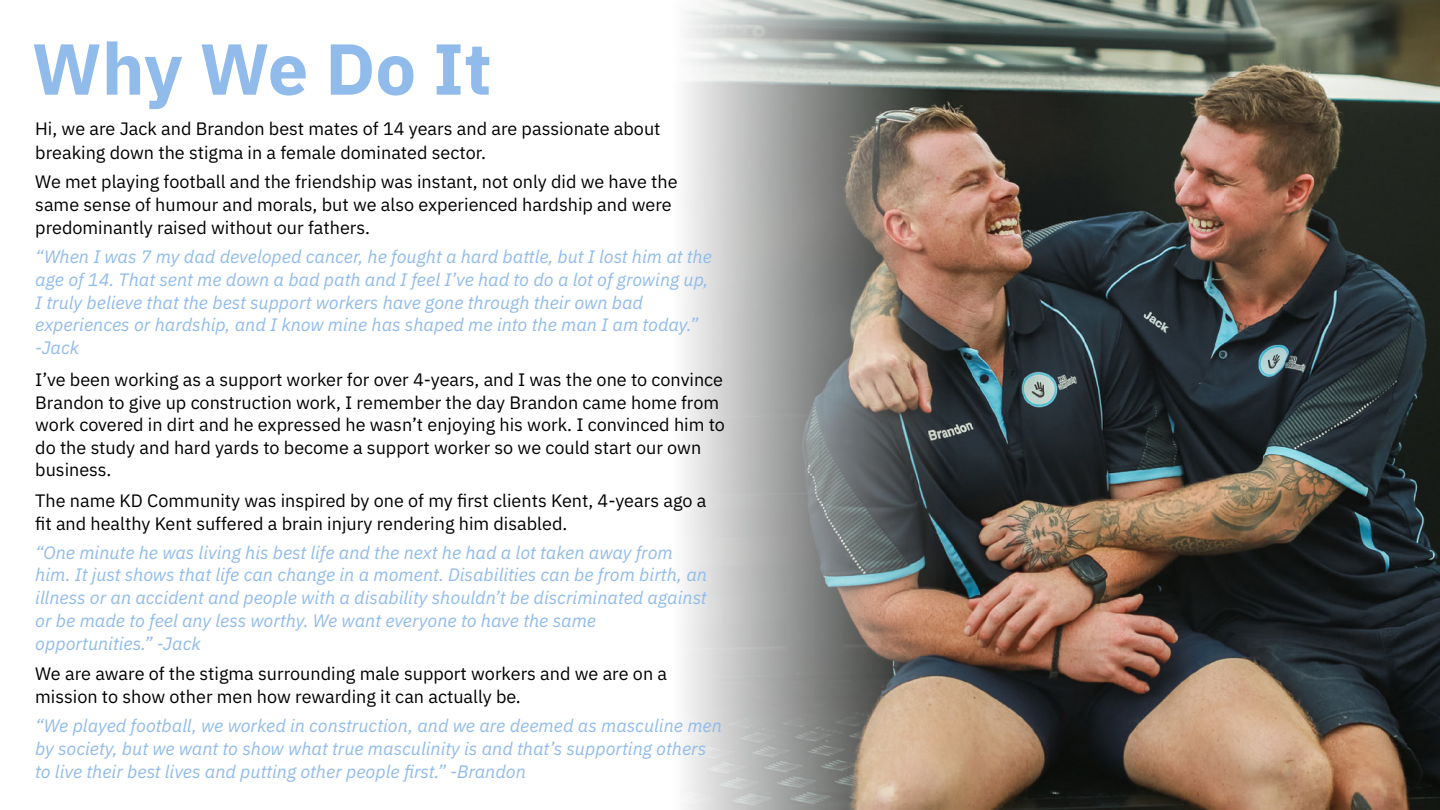
<style>
.page{position:relative;width:1440px;height:810px;background:#fff}
.page>*{position:absolute;margin:0;border:0;box-sizing:border-box;transform-origin:0 0}
.t1{font:700 72px "IBM Plex Sans";color:#90bbeb}
.t2{font:18px/22.5px "IBM Plex Sans";color:#000}
.t3{font:italic 18px/22.8px "IBM Plex Sans";color:#90bbeb}
</style>
<div class="page">
<img style="left:684px;top:0;width:756px;height:810px">
<h1 class="t1" style="left:32px;top:12px;width:462px">Why We Do It</h1>
<p class="t2" style="left:35px;top:116px;width:627px;line-height:23.5px">Hi, we are Jack and Brandon best mates of 14 years and are passionate about breaking down the stigma in a female dominated sector.</p>
<p class="t2" style="left:35px;top:169px;width:644px;line-height:23px">We met playing football and the friendship was instant, not only did we have the same sense of humour and morals, but we also experienced hardship and were predominantly raised without our fathers.</p>
<p class="t3" style="left:35px;top:244px;width:678px">“When I was 7 my dad developed cancer, he fought a hard battle, but I lost him at the age of 14. That sent me down a bad path and I feel I’ve had to do a lot of growing up, I truly believe that the best support workers have gone through their own bad experiences or hardship, and I know mine has shaped me into the man I am today.” -Jack</p>
<p class="t2" style="left:35px;top:367px;width:691px">I’ve been working as a support worker for over 4-years, and I was the one to convince Brandon to give up construction work, I remember the day Brandon came home from work covered in dirt and he expressed he wasn’t enjoying his work. I convinced him to do the study and hard yards to become a support worker so we could start our own business.</p>
<p class="t2" style="left:35px;top:487px;width:673px;line-height:23.5px">The name KD Community was inspired by one of my first clients Kent, 4-years ago a fit and healthy Kent suffered a brain injury rendering him disabled.</p>
<p class="t3" style="left:35px;top:539px;width:673px">“One minute he was living his best life and the next he had a lot taken away from him. It just shows that life can change in a moment. Disabilities can be from birth, an illness or an accident and people with a disability shouldn’t be discriminated against or be made to feel any less worthy. We want everyone to have the same opportunities.” -Jack</p>
<p class="t2" style="left:35px;top:660px;width:633px;line-height:23.5px">We are aware of the stigma surrounding male support workers and we are on a mission to show other men how rewarding it can actually be.</p>
<p class="t3" style="left:35px;top:713px;width:688px">“We played football, we worked in construction, and we are deemed as masculine men by society, but we want to show what true masculinity is and that’s supporting others to live their best lives and putting other people first.” -Brandon</p>
</div>
